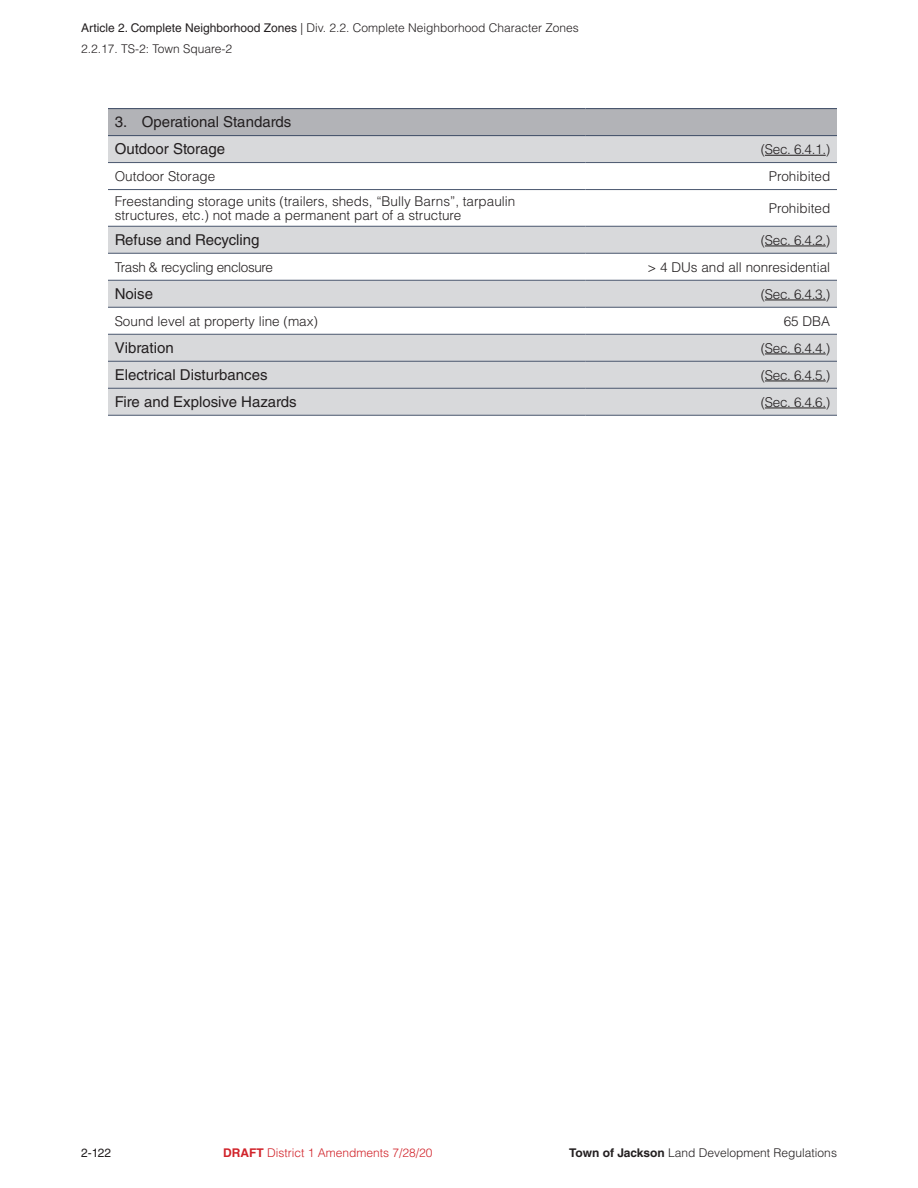
<style>
.page{position:relative;width:918px;height:1188px;background:#fff}
.page>*{position:absolute;margin:0;border:0;box-sizing:border-box;transform-origin:0 0}
.t1{font:15px/27px "Helvetica LT Std";color:#231f20}
.t2{font:300 13.5px/13.5px "Helvetica LT Std";color:#231f20}
.t3{font:300 13.5px "Helvetica LT Std";letter-spacing:-.025em;color:#231f20}
.t4{font:300 12px/20.2px "Helvetica LT Std";color:#231f20}
.t5{font:300 12px "Helvetica LT Std";color:#d1232a}
.t6{font:12px "Helvetica LT Std";color:#231f20}
.s1{font-weight:400}
.s2{font-weight:700}
</style>
<div class="page">
<div style="left:108px;top:109px;width:729px;height:27px;background:#b2b3b7"></div>
<svg style="left:108px;top:136px;width:729px;height:279px;fill:#d8d9db"></svg>
<hr style="left:108px;top:226px;width:477px;height:1px;background:#4a576e">
<hr style="left:585px;top:226px;width:252px;height:1px;background:#4a576e">
<hr style="left:108px;top:334px;width:477px;height:1px;background:#4a576e">
<hr style="left:585px;top:334px;width:252px;height:1px;background:#4a576e">
<hr style="left:108px;top:361px;width:477px;height:1px;background:#4a576e">
<hr style="left:585px;top:361px;width:252px;height:1px;background:#4a576e">
<hr style="left:108px;top:388px;width:477px;height:1px;background:#4a576e">
<hr style="left:585px;top:388px;width:252px;height:1px;background:#4a576e">
<hr style="left:108px;top:415px;width:477px;height:1px;background:#4a576e">
<hr style="left:585px;top:415px;width:252px;height:1px;background:#4a576e">
<hr style="left:108px;top:162px;width:477px;height:1px;background:#4a576e">
<hr style="left:585px;top:162px;width:252px;height:1px;background:#4a576e">
<hr style="left:108px;top:189px;width:477px;height:1px;background:#4a576e">
<hr style="left:585px;top:189px;width:252px;height:1px;background:#4a576e">
<hr style="left:108px;top:280px;width:477px;height:1px;background:#4a576e">
<hr style="left:585px;top:280px;width:252px;height:1px;background:#4a576e">
<hr style="left:108px;top:307px;width:477px;height:1px;background:#4a576e">
<hr style="left:585px;top:307px;width:252px;height:1px;background:#4a576e">
<hr style="left:108px;top:108px;width:477px;height:1px;background:#4a576e">
<hr style="left:585px;top:108px;width:252px;height:1px;background:#4a576e">
<hr style="left:108px;top:135px;width:477px;height:1px;background:#4a576e">
<hr style="left:585px;top:135px;width:252px;height:1px;background:#4a576e">
<hr style="left:108px;top:253px;width:477px;height:1px;background:#4a576e">
<hr style="left:585px;top:253px;width:252px;height:1px;background:#4a576e">
<hr style="left:765px;top:155px;width:61px;height:1px;background:#231f20">
<hr style="left:765px;top:246px;width:61px;height:1px;background:#231f20">
<hr style="left:765px;top:300px;width:61px;height:1px;background:#231f20">
<hr style="left:765px;top:354px;width:61px;height:1px;background:#231f20">
<hr style="left:765px;top:381px;width:61px;height:1px;background:#231f20">
<hr style="left:765px;top:408px;width:61px;height:1px;background:#231f20">
<p class="t4" style="left:81px;top:18px;width:499px"><span class="s1">Article 2. Complete Neighborhood Zones</span> | Div. 2.2. Complete Neighborhood Character Zones<br>2.2.17. TS-2: Town Square-2</p>
<p class="t1" style="left:115px;top:109px;width:178px">3. Operational Standards<br>Outdoor Storage</p>
<p class="t2" style="left:761px;top:142px;width:71px">(Sec. 6.4.1.)</p>
<p class="t2" style="left:115px;top:169px;width:102px">Outdoor Storage</p>
<p class="t2" style="left:769px;top:169px;width:63px">Prohibited</p>
<p class="t2" style="left:115px;top:194px;width:402px">Freestanding storage units (trailers, sheds, “Bully Barns”, tarpaulin structures, etc.) not made a permanent part of a structure</p>
<p class="t2" style="left:769px;top:201px;width:63px">Prohibited</p>
<p class="t1" style="left:115px;top:226px;width:146px">Refuse and Recycling</p>
<p class="t2" style="left:761px;top:233px;width:71px">(Sec. 6.4.2.)</p>
<p class="t3" style="left:115px;top:258px;width:160px">Trash &amp; recycling enclosure</p>
<p class="t2" style="left:648px;top:260px;width:184px">&gt; 4 DUs and all nonresidential</p>
<p class="t1" style="left:115px;top:280px;width:40px">Noise</p>
<p class="t2" style="left:761px;top:287px;width:71px">(Sec. 6.4.3.)</p>
<p class="t2" style="left:115px;top:314px;width:205px">Sound level at property line (max)</p>
<p class="t2" style="left:784px;top:314px;width:48px">65 DBA</p>
<p class="t1" style="left:115px;top:334px;width:61px">Vibration</p>
<p class="t2" style="left:761px;top:341px;width:71px">(Sec. 6.4.4.)</p>
<p class="t1" style="left:115px;top:361px;width:154px">Electrical Disturbances</p>
<p class="t2" style="left:761px;top:368px;width:71px">(Sec. 6.4.5.)</p>
<p class="t1" style="left:115px;top:388px;width:184px">Fire and Explosive Hazards</p>
<p class="t2" style="left:761px;top:395px;width:71px">(Sec. 6.4.6.)</p>
<p class="t6" style="left:81px;top:1146px;width:32px">2-122</p>
<p class="t5" style="left:223px;top:1146px;width:211px"><span class="s2">DRAFT</span> District 1 Amendments 7/28/20</p>
<p class="t4" style="left:569px;top:1143px;width:269px"><span class="s2">Town of Jackson</span> Land Development Regulations</p>
</div>
